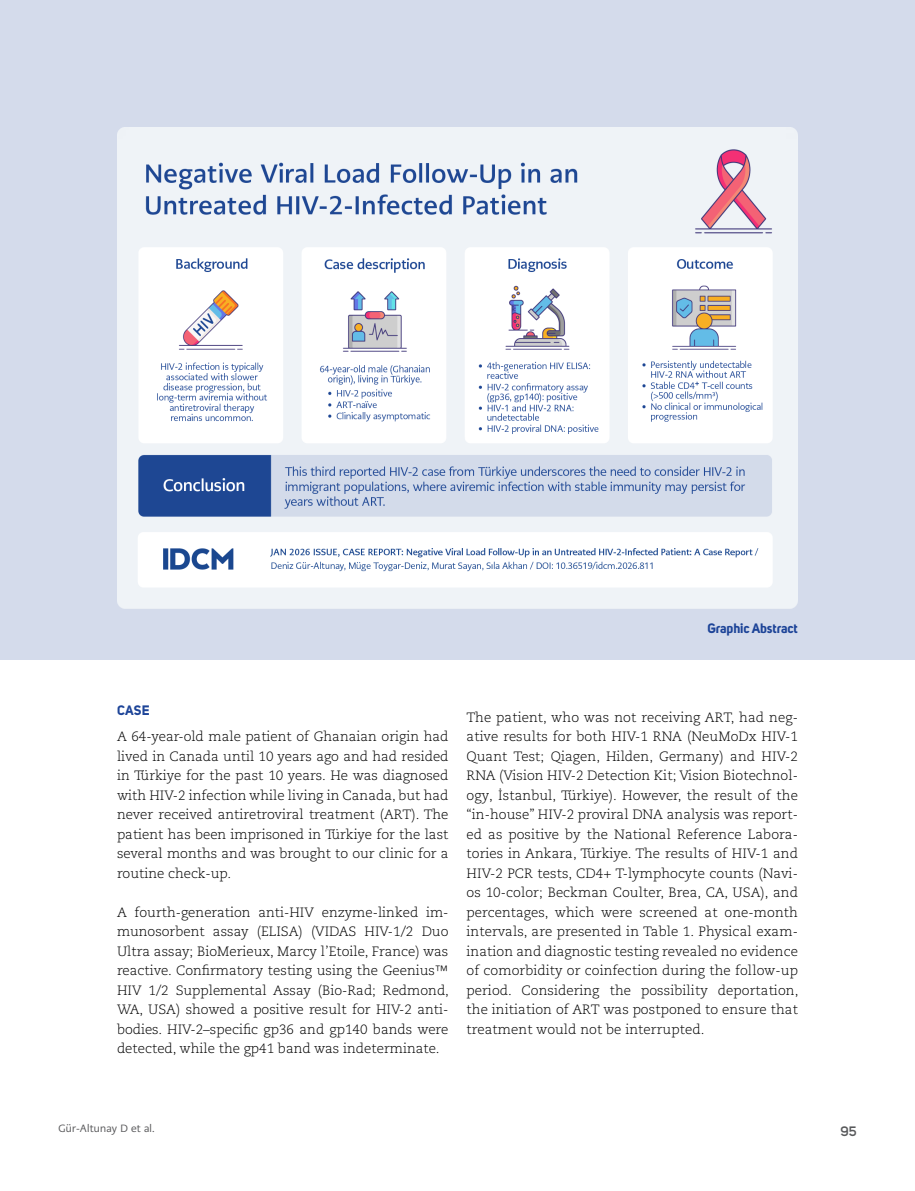
<style>
.page{position:relative;width:915px;height:1191px;background:#fff}
.page>*{position:absolute;margin:0;border:0;box-sizing:border-box;transform-origin:0 0}
.t1{font:300 13.5px/19.5px "Caecilia LT Pro 45";color:#000;text-align:justify}
.t2{font:700 13.5px "Uni Sans";letter-spacing:-.01em;color:#1d4498}
.t3{font:600 13.5px "Uni Sans";color:#58595b}
.t4{font:10.5px "PMN Caecilia Sans Head";letter-spacing:.02em;color:#58585a}
</style>
<div class="page">
<div style="left:0;top:0;width:914px;height:659px;background:#d4dbeb"></div>
<img style="left:117px;top:128px;width:680px;height:480px">
<p class="t2" style="left:707px;top:619px;width:92px">Graphic Abstract</p>
<p class="t2" style="left:117px;top:702px;width:34px">CASE</p>
<p class="t1" style="left:117px;top:726px;width:333px">A 64-year-old male patient of Ghanaian origin had lived in Canada until 10 years ago and had resided in Türkiye for the past 10 years. He was diagnosed with HIV-2 infection while living in Canada, but had never received antiretroviral treatment (ART). The patient has been imprisoned in Türkiye for the last several months and was brought to our clinic for a routine check-up.</p>
<p class="t1" style="left:117px;top:902px;width:333px">A fourth-generation anti-HIV enzyme-linked im&shy;munosorbent assay (ELISA) (VIDAS HIV-1/2 Duo Ultra assay; BioMerieux, Marcy l’Etoile, France) was reactive. Confirmatory testing using the Geenius™ HIV 1/2 Supplemental Assay (Bio-Rad; Redmond, WA, USA) showed a positive result for HIV-2 anti&shy;bodies. HIV-2–specific gp36 and gp140 bands were detected, while the gp41 band was indeterminate.</p>
<p class="t1" style="left:466px;top:707px;width:333px">The patient, who was not receiving ART, had neg&shy;ative results for both HIV-1 RNA (NeuMoDx HIV-1<br>Quant Test; Qiagen, Hilden, Germany) and HIV-2<br>RNA (Vision HIV-2 Detection Kit; Vision Biotechnol&shy;ogy, İstanbul, Türkiye). However, the result of the “in-house” HIV-2 proviral DNA analysis was report&shy;ed as positive by the National Reference Labora&shy;tories in Ankara, Türkiye. The results of HIV-1 and HIV-2 PCR tests, CD4+ T-lymphocyte counts (Navi&shy;os 10-color; Beckman Coulter, Brea, CA, USA), and percentages, which were screened at one-month intervals, are presented in Table 1. Physical exam&shy;ination and diagnostic testing revealed no evidence of comorbidity or coinfection during the follow-up period. Considering the possibility deportation, the initiation of ART was postponed to ensure that treatment would not be interrupted.</p>
<p class="t4" style="left:58px;top:1121px;width:98px">Gür-Altunay D et al.</p>
<p class="t3" style="left:840px;top:1123px;width:17px">95</p>
</div>
